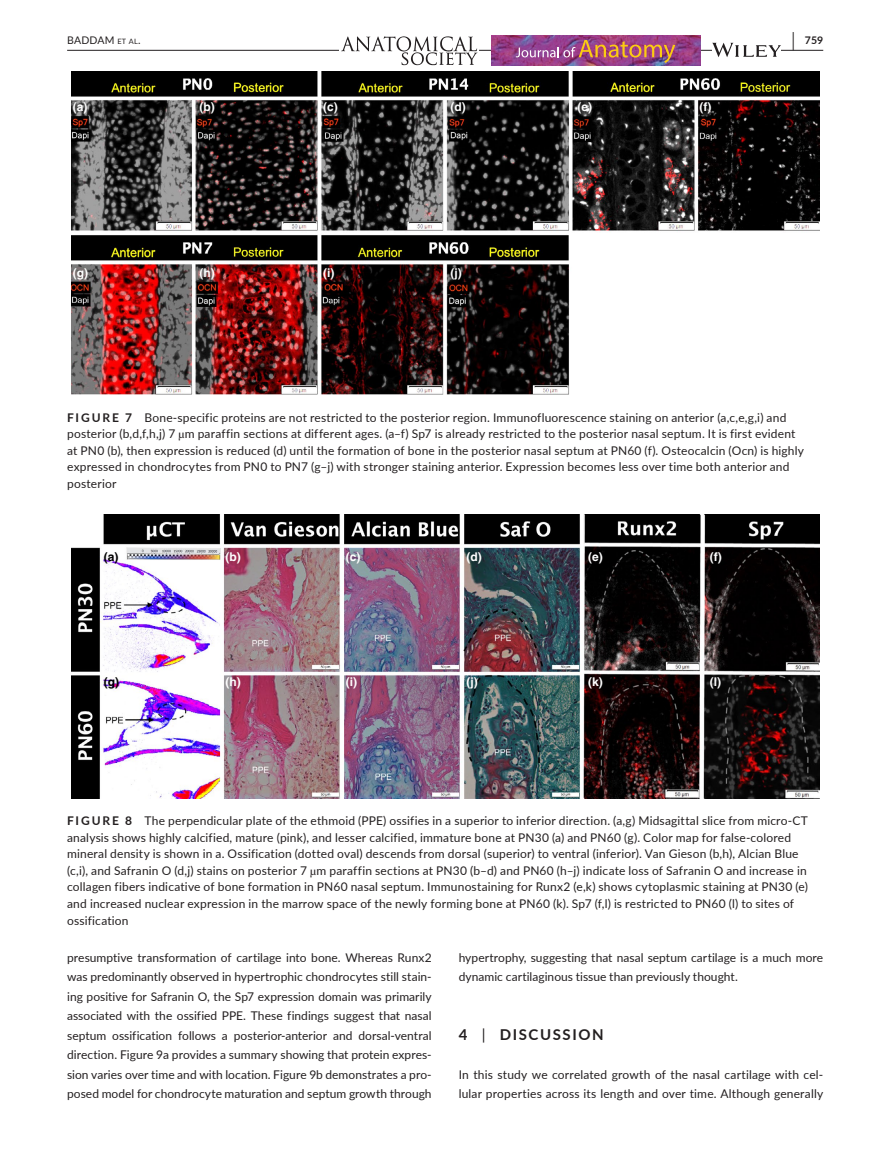
<style>
.page{position:relative;width:893px;height:1174px;background:#fff}
.page>*{position:absolute;margin:0;border:0;box-sizing:border-box;transform-origin:0 0}
.t1{font:700 19.5px "Lato";color:#231f20;scale:.48 1}
.t2{font:700 15px "Lato";letter-spacing:.11em;color:#231f20}
.t3{font:12px/16.5px "Lato";letter-spacing:.015em;color:#231f20}
.t4{font:700 12px "Helvetica";color:#fff}
.t5{font:700 12px "Helvetica";color:#000}
.t6{font:10.5px "Lato";letter-spacing:.02em;color:#231f20}
.t7{font:700 10.5px "Lato";color:#231f20}
.s1{font-size:7.35px}
.s2{font-weight:700}
.s3{font-family:"STIX"}
.s4{font-weight:400}
</style>
<div class="page">
<hr style="left:67px;top:50px;width:756px;height:1px;background:#231f20">
<img style="left:339px;top:36px;width:139px;height:29px">
<img style="left:491px;top:35px;width:209px;height:30px">
<img style="left:516px;top:40px;width:159px;height:23px">
<svg style="left:712px;top:43px;width:69px;height:14px"></svg>
<img style="left:71px;top:72px;width:748px;height:323px">
<img style="left:71px;top:514px;width:748px;height:284px">
<h1 class="t1" style="left:792px;top:25px;width:7px">|</h1>
<p class="t6" style="left:67px;top:33px;width:75px">BADDAM <span class="s1">et al</span>.</p>
<p class="t7" style="left:805px;top:33px;width:20px">759</p>
<p class="t4" style="left:73px;top:100px;width:16px">(a)</p>
<p class="t4" style="left:199px;top:100px;width:17px">(b)</p>
<p class="t4" style="left:323px;top:100px;width:16px">(c)</p>
<p class="t4" style="left:450px;top:100px;width:17px">(d)</p>
<p class="t4" style="left:73px;top:265px;width:17px">(g)</p>
<p class="t4" style="left:199px;top:265px;width:17px">(h)</p>
<p class="t4" style="left:323px;top:265px;width:13px">(i)</p>
<p class="t4" style="left:450px;top:265px;width:13px">(j)</p>
<p class="t4" style="left:577px;top:100px;width:16px">(e)</p>
<p class="t4" style="left:700px;top:100px;width:13px">(f)</p>
<p class="t3" style="left:67px;top:408px;width:738px"><span class="s2">FIGURE 7</span> Bone-specific proteins are not restricted to the posterior region. Immunofluorescence staining on anterior (a,c,e,g,i) and posterior (b,d,f,h,j) 7 <span class="s3">µ</span>m paraffin sections at different ages. (a–f) Sp7 is already restricted to the posterior nasal septum. It is first evident at PN0 (b), then expression is reduced (d) until the formation of bone in the posterior nasal septum at PN60 (f). Osteocalcin (Ocn) is highly expressed in chondrocytes from PN0 to PN7 (g–j) with stronger staining anterior. Expression becomes less over time both anterior and posterior</p>
<p class="t5" style="left:104px;top:549px;width:16px">(a)</p>
<p class="t4" style="left:226px;top:549px;width:17px">(b)</p>
<p class="t4" style="left:346px;top:549px;width:16px">(c)</p>
<p class="t4" style="left:466px;top:549px;width:17px">(d)</p>
<p class="t4" style="left:588px;top:549px;width:16px">(e)</p>
<p class="t4" style="left:710px;top:549px;width:13px">(f)</p>
<p class="t5" style="left:104px;top:675px;width:17px">(g)</p>
<p class="t4" style="left:226px;top:675px;width:17px">(h)</p>
<p class="t4" style="left:346px;top:675px;width:13px">(i)</p>
<p class="t4" style="left:466px;top:675px;width:13px">(j)</p>
<p class="t4" style="left:588px;top:675px;width:16px">(k)</p>
<p class="t4" style="left:710px;top:675px;width:13px">(l)</p>
<p class="t3" style="left:67px;top:812px;width:742px"><span class="s2">FIGURE 8</span> The perpendicular plate of the ethmoid (PPE) ossifies in a superior to inferior direction. (a,g) Midsagittal slice from micro-CT analysis shows highly calcified, mature (pink), and lesser calcified, immature bone at PN30 (a) and PN60 (g). Color map for false-colored mineral density is shown in a. Ossification (dotted oval) descends from dorsal (superior) to ventral (inferior). Van Gieson (b,h), Alcian Blue (c,i), and Safranin O (d,j) stains on posterior 7 <span class="s3">µ</span>m paraffin sections at PN30 (b–d) and PN60 (h–j) indicate loss of Safranin O and increase in collagen fibers indicative of bone formation in PN60 nasal septum. Immunostaining for Runx2 (e,k) shows cytoplasmic staining at PN30 (e) and increased nuclear expression in the marrow space of the newly forming bone at PN60 (k). Sp7 (f,l) is restricted to PN60 (l) to sites of ossification</p>
<p class="t3" style="left:67px;top:947px;width:366px;line-height:19.5px;text-align:justify">presumptive transformation of cartilage into bone. Whereas Runx2 was predominantly observed in hypertrophic chondrocytes still stain&shy;ing positive for Safranin O, the Sp7 expression domain was primarily associated with the ossified PPE. These findings suggest that nasal septum ossification follows a posterior-anterior and dorsal-ventral direction. Figure 9a provides a summary showing that protein expres&shy;sion varies over time and with location. Figure 9b demonstrates a pro&shy;posed model for chondrocyte maturation and septum growth through</p>
<p class="t3" style="left:459px;top:947px;width:366px;line-height:19.5px">hypertrophy, suggesting that nasal septum cartilage is a much more dynamic cartilaginous tissue than previously thought.</p>
<p class="t2" style="left:459px;top:1023px;width:147px">4 <span class="s4">|</span> DISCUSSION</p>
<p class="t3" style="left:459px;top:1064px;width:366px;line-height:19.5px">In this study we correlated growth of the nasal cartilage with cel&shy;lular properties across its length and over time. Although generally</p>
</div>
